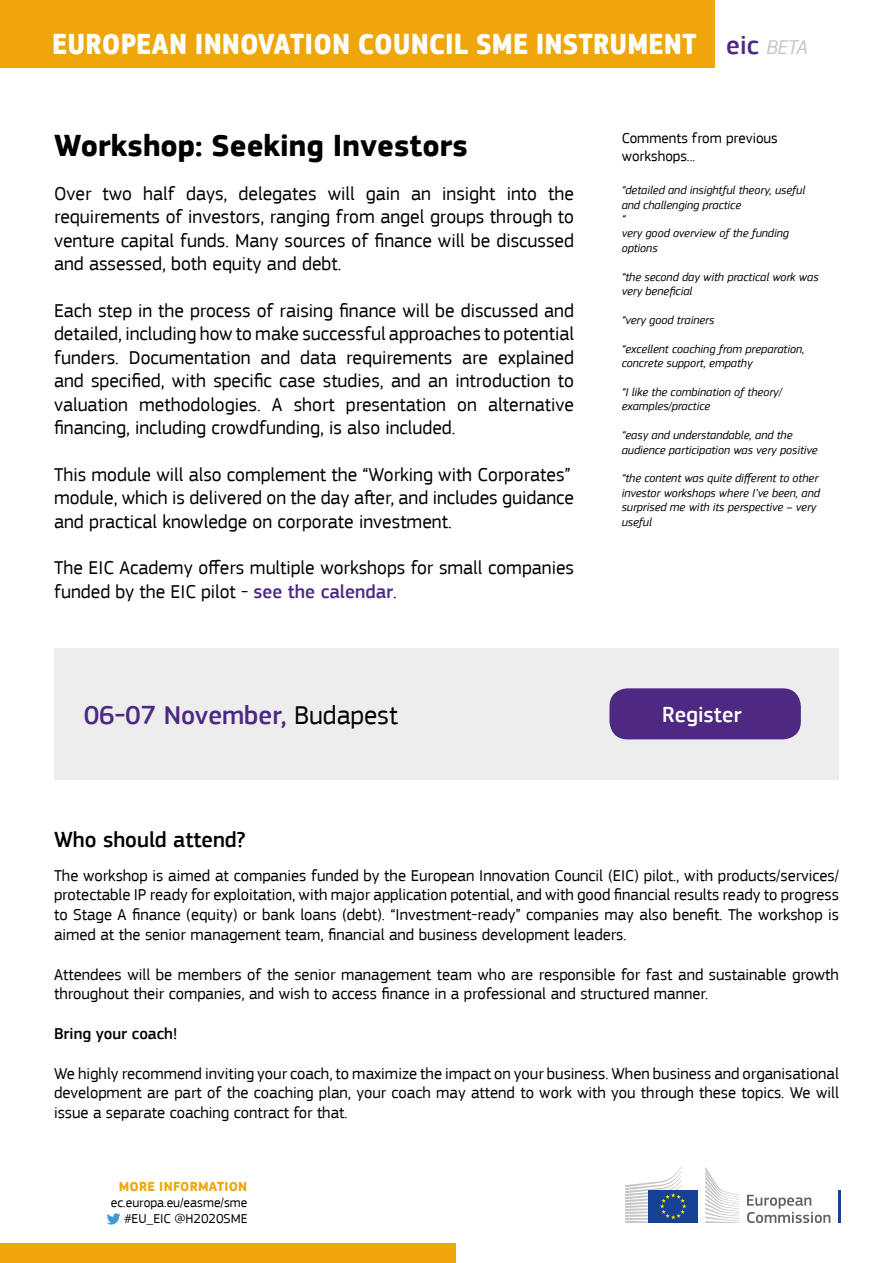
<style>
.page{position:relative;width:893px;height:1263px;background:#fff}
.page>*{position:absolute;margin:0;border:0;box-sizing:border-box;transform-origin:0 0}
.t1{font:700 31.5px "EC Square Sans Pro";color:#000}
.t2{font:700 30px "EC Square Sans Cond Pro";letter-spacing:.025em;color:#fff}
.t3{font:500 27px "EC Square Sans Pro";color:#4d2985}
.t4{font:500 22.5px "EC Square Sans Pro";color:#000}
.t5{font:500 22.5px "EC Square Sans Pro";color:#fff}
.t6{font:19.5px/23.4px "EC Square Sans Pro";color:#000;text-align:justify}
.t7{font:16.5px/19.8px "EC Square Sans Pro";color:#000;text-align:justify}
.t8{font:500 16.5px "EC Square Sans Pro";color:#000}
.t9{font:15px/18px "EC Square Sans Pro";color:#000}
.t10{font:13.5px/16.2px "EC Square Sans Pro";color:#000;text-align:right}
.t11{font:700 13.5px "EC Square Sans Pro";letter-spacing:.02em;color:#efa60b}
.t12{font:italic 12px/14.4px "EC Square Sans Pro";color:#000}
.s1{font-family:"EC Square Sans Pro";font-weight:500;font-size:27px;color:#4e2883}
.s2{font-family:"EC Square Sans Pro";font-weight:400;font-style:italic;font-size:21px;color:#c6c6c6}
.s3{font-weight:500;color:#4d2985}
.s4{font-weight:400;color:#000}
</style>
<div class="page">
<div style="left:54px;top:648px;width:785px;height:132px;background:#ededed"></div>
<div style="left:0;top:0;width:714px;height:68px;background:#efa60b"></div>
<div style="left:0;top:1243px;width:456px;height:20px;background:#efa60b"></div>
<svg style="left:747px;top:1195px;width:83px;height:28px"></svg>
<hr style="left:838px;top:1190px;width:3px;height:33px;background:#164194">
<svg style="left:705px;top:1167px;width:34px;height:56px"></svg>
<div style="left:648px;top:1190px;width:50px;height:33px;background:#164194"></div>
<svg style="left:625px;top:1167px;width:61px;height:56px"></svg>
<div style="left:609px;top:688px;width:192px;height:51px;background:#4e2883;border-radius:18px"></div>
<svg style="left:107px;top:1213px;width:13px;height:11px"></svg>
<h2 class="t2" style="left:53px;top:26px;width:757px">EUROPEAN INNOVATION COUNCIL SME INSTRUMENT <span class="s1">eic</span> <span class="s2">BETA</span></h2>
<h1 class="t1" style="left:54px;top:126px;width:415px">Workshop: Seeking Investors</h1>
<p class="t6" style="left:54px;top:182px;width:522px">Over two half days, delegates will gain an insight into the requirements of investors, ranging from angel groups through to venture capital funds. Many sources of finance will be discussed and assessed, both equity and debt.</p>
<p class="t6" style="left:54px;top:299px;width:522px">Each step in the process of raising finance will be discussed and detailed, including how to make successful approaches to potential funders. Documentation and data requirements are explained and specified, with specific case studies, and an introduction to valuation methodologies. A short presentation on alternative financing, including crowdfunding, is also included.</p>
<p class="t6" style="left:54px;top:463px;width:522px;text-align:left">This module will also complement the “Working with Corporates” module, which is delivered on the day after, and includes guidance and practical knowledge on corporate investment.</p>
<p class="t6" style="left:54px;top:556px;width:522px">The EIC Academy offers multiple workshops for small companies funded by the EIC pilot - <span class="s3">see the calendar</span>.</p>
<p class="t9" style="left:622px;top:129px;width:158px">Comments from previous workshops...</p>
<p class="t12" style="left:622px;top:183px;width:185px">“detailed and insightful theory, useful and challenging practice<br>“<br>very good overview of the funding options</p>
<p class="t12" style="left:622px;top:270px;width:198px">“the second day with practical work was very beneficial</p>
<p class="t12" style="left:622px;top:313px;width:94px">“very good trainers</p>
<p class="t12" style="left:622px;top:342px;width:184px">“excellent coaching from preparation, concrete support, empathy</p>
<p class="t12" style="left:622px;top:385px;width:162px">“I like the combination of theory/ examples/practice</p>
<p class="t12" style="left:622px;top:428px;width:198px">“easy and understandable, and the audience participation was very positive</p>
<p class="t12" style="left:622px;top:471px;width:200px">“the content was quite different to other investor workshops where I’ve been, and surprised me with its perspective – very useful</p>
<h3 class="t3" style="left:84px;top:699px;width:315px">06-07 November, <span class="s4">Budapest</span></h3>
<h3 class="t5" style="left:662px;top:701px;width:81px">Register</h3>
<h3 class="t4" style="left:54px;top:826px;width:193px">Who should attend?</h3>
<p class="t7" style="left:54px;top:865px;width:786px">The workshop is aimed at companies funded by the European Innovation Council (EIC) pilot., with products/services/ protectable IP ready for exploitation, with major application potential, and with good financial results ready to progress to Stage A finance (equity) or bank loans (debt). “Investment-ready” companies may also benefit. The workshop is aimed at the senior management team, financial and business development leaders.</p>
<p class="t7" style="left:54px;top:964px;width:786px">Attendees will be members of the senior management team who are responsible for fast and sustainable growth throughout their companies, and wish to access finance in a professional and structured manner.</p>
<p class="t8" style="left:54px;top:1024px;width:125px">Bring your coach!</p>
<p class="t7" style="left:54px;top:1063px;width:786px">We highly recommend inviting your coach, to maximize the impact on your business. When business and organisational development are part of the coaching plan, your coach may attend to work with you through these topics. We will issue a separate coaching contract for that.</p>
<p class="t11" style="left:119px;top:1178px;width:130px">MORE INFORMATION</p>
<p class="t10" style="left:111px;top:1194px;width:138px">ec.europa.eu/easme/sme #EU_EIC @H2020SME</p>
</div>
